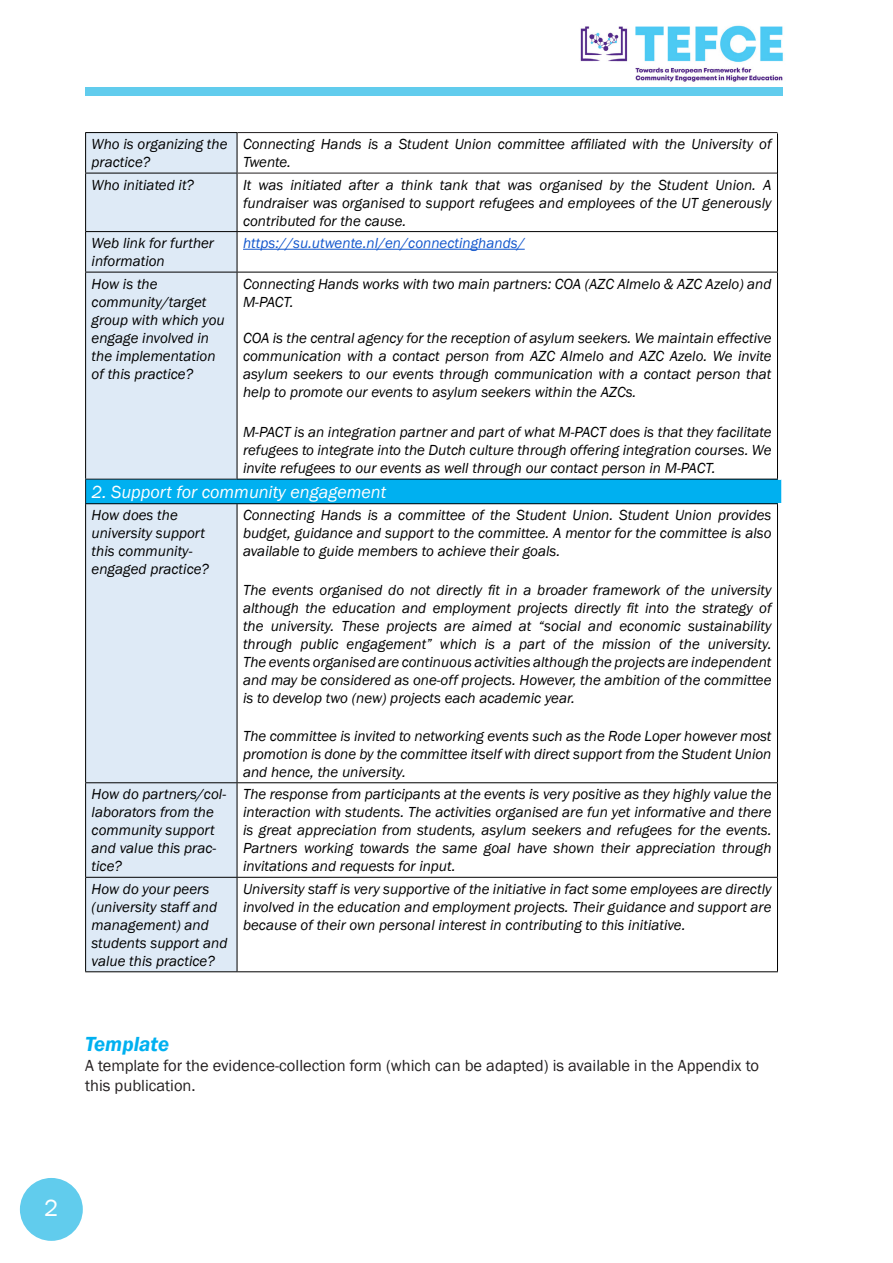
<style>
.page{position:relative;width:893px;height:1263px;background:#fff}
.page>*{position:absolute;margin:0;border:0;box-sizing:border-box;transform-origin:0 0}
.t1{font:24px "Franklin Gothic";color:#fff}
.Body{font:italic 600 21px "Franklin Gothic";color:#00b0f0}
.t2{font:italic 18px "Franklin Gothic";color:#fff}
.Body-2{font:16.5px/19.8px "Franklin Gothic";color:#231f20}
.Body-3{font:italic 15px/18px "Franklin Gothic";color:#000}
.t3{font:italic 15px "Franklin Gothic";color:#15c}
</style>
<div class="page">
<div style="left:85px;top:87px;width:697px;height:8px;background:#61cced"></div>
<div style="left:20px;top:1178px;width:63px;height:63px;background:#61cced;border-radius:50%"></div>
<img style="left:580px;top:25px;width:203px;height:57px">
<div style="left:86px;top:133px;width:151px;height:838px;background:#deeaf6"></div>
<div style="left:86px;top:479px;width:696px;height:25px;background:#00b0f0"></div>
<hr style="left:781px;top:480px;width:2px;height:23px;background:#fff">
<hr style="left:85px;top:132px;width:152px;height:1px;background:#000">
<hr style="left:237px;top:132px;width:540px;height:1px;background:#231f20">
<hr style="left:85px;top:173px;width:152px;height:1px;background:#000">
<hr style="left:237px;top:173px;width:540px;height:1px;background:#231f20">
<hr style="left:85px;top:133px;width:1px;height:40px;background:#000">
<hr style="left:85px;top:173px;width:1px;height:58px;background:#000">
<hr style="left:85px;top:232px;width:1px;height:40px;background:#000">
<hr style="left:85px;top:272px;width:1px;height:207px;background:#000">
<hr style="left:237px;top:133px;width:1px;height:40px;background:#000">
<hr style="left:777px;top:133px;width:1px;height:40px;background:#000">
<hr style="left:237px;top:173px;width:1px;height:58px;background:#000">
<hr style="left:777px;top:173px;width:1px;height:58px;background:#000">
<hr style="left:237px;top:232px;width:1px;height:40px;background:#000">
<hr style="left:777px;top:232px;width:1px;height:40px;background:#000">
<hr style="left:237px;top:272px;width:1px;height:207px;background:#000">
<hr style="left:777px;top:272px;width:1px;height:207px;background:#000">
<hr style="left:85px;top:231px;width:152px;height:1px;background:#000">
<hr style="left:237px;top:231px;width:541px;height:1px;background:#000">
<hr style="left:85px;top:272px;width:152px;height:1px;background:#000">
<hr style="left:237px;top:272px;width:541px;height:1px;background:#000">
<hr style="left:237px;top:479px;width:541px;height:1px;background:#000">
<svg style="left:85px;top:480px;width:1px;height:23px"></svg>
<hr style="left:85px;top:479px;width:152px;height:1px;background:#231f20">
<hr style="left:85px;top:503px;width:152px;height:1px;background:#000">
<hr style="left:237px;top:503px;width:541px;height:1px;background:#000">
<hr style="left:85px;top:782px;width:152px;height:1px;background:#000">
<hr style="left:237px;top:782px;width:541px;height:1px;background:#000">
<hr style="left:85px;top:877px;width:152px;height:1px;background:#000">
<hr style="left:237px;top:877px;width:541px;height:1px;background:#000">
<hr style="left:85px;top:971px;width:152px;height:1px;background:#000">
<hr style="left:237px;top:971px;width:541px;height:1px;background:#000">
<hr style="left:85px;top:504px;width:1px;height:278px;background:#000">
<hr style="left:85px;top:783px;width:1px;height:94px;background:#000">
<hr style="left:85px;top:878px;width:1px;height:93px;background:#000">
<hr style="left:237px;top:504px;width:1px;height:278px;background:#000">
<hr style="left:777px;top:504px;width:1px;height:278px;background:#000">
<hr style="left:237px;top:783px;width:1px;height:94px;background:#000">
<hr style="left:777px;top:783px;width:1px;height:94px;background:#000">
<hr style="left:237px;top:878px;width:1px;height:93px;background:#000">
<hr style="left:777px;top:878px;width:1px;height:93px;background:#000">
<hr style="left:243px;top:249px;width:282px;height:1px;background:#15c">
<p class="Body-3" style="left:92px;top:135px;width:137px">Who is organizing the practice?</p>
<p class="Body-3" style="left:243px;top:135px;width:530px">Connecting Hands is a Student Union committee affiliated with the University of<br>Twente.</p>
<p class="Body-3" style="left:92px;top:176px;width:104px">Who initiated it?</p>
<p class="Body-3" style="left:243px;top:176px;width:530px;text-align:justify">It was initiated after a think tank that was organised by the Student Union. A fundraiser was organised to support refugees and employees of the UT generously contributed for the cause.</p>
<p class="Body-3" style="left:92px;top:234px;width:124px">Web link for further information</p>
<p class="t3" style="left:243px;top:234px;width:283px">https://su.utwente.nl/en/connectinghands/</p>
<p class="Body-3" style="left:92px;top:275px;width:135px">How is the community/target group with which you engage involved in the implementation of this practice?</p>
<p class="Body-3" style="left:243px;top:275px;width:530px">Connecting Hands works with two main partners: COA (AZC Almelo &amp; AZC Azelo) and<br>M-PACT.</p>
<p class="Body-3" style="left:243px;top:329px;width:530px;text-align:justify">COA is the central agency for the reception of asylum seekers. We maintain effective communication with a contact person from AZC Almelo and AZC Azelo. We invite asylum seekers to our events through communication with a contact person that help to promote our events to asylum seekers within the AZCs.</p>
<p class="Body-3" style="left:243px;top:423px;width:530px;text-align:justify">M-PACT is an integration partner and part of what M-PACT does is that they facilitate refugees to integrate into the Dutch culture through offering integration courses. We invite refugees to our events as well through our contact person in M-PACT.</p>
<p class="t2" style="left:92px;top:480px;width:296px">2. Support for community engagement</p>
<p class="Body-3" style="left:92px;top:506px;width:119px">How does the university support this community&shy;engaged practice?</p>
<p class="Body-3" style="left:243px;top:506px;width:530px;text-align:justify">Connecting Hands is a committee of the Student Union. Student Union provides budget, guidance and support to the committee. A mentor for the committee is also available to guide members to achieve their goals.</p>
<p class="Body-3" style="left:243px;top:581px;width:530px;text-align:justify">The events organised do not directly fit in a broader framework of the university although the education and employment projects directly fit into the strategy of the university. These projects are aimed at “social and economic sustainability through public engagement” which is a part of the mission of the university.<br>The events organised are continuous activities although the projects are independent and may be considered as one-off projects. However, the ambition of the committee is to develop two (new) projects each academic year.</p>
<p class="Body-3" style="left:243px;top:727px;width:530px;text-align:justify">The committee is invited to networking events such as the Rode Loper however most promotion is done by the committee itself with direct support from the Student Union and hence, the university.</p>
<p class="Body-3" style="left:92px;top:785px;width:136px">How do partners/col&shy;laborators from the community support and value this prac&shy;tice?</p>
<p class="Body-3" style="left:243px;top:785px;width:530px;text-align:justify">The response from participants at the events is very positive as they highly value the interaction with students. The activities organised are fun yet informative and there is great appreciation from students, asylum seekers and refugees for the events.<br>Partners working towards the same goal have shown their appreciation through invitations and requests for input.</p>
<p class="Body-3" style="left:92px;top:880px;width:137px">How do your peers (university staff and management) and students support and value this practice?</p>
<p class="Body-3" style="left:243px;top:880px;width:530px;text-align:justify">University staff is very supportive of the initiative in fact some employees are directly involved in the education and employment projects. Their guidance and support are because of their own personal interest in contributing to this initiative.</p>
<p class="Body" style="left:85px;top:1030px;width:86px">Template</p>
<p class="Body-2" style="left:85px;top:1056px;width:675px">A template for the evidence-collection form (which can be adapted) is available in the Appendix to this publication.</p>
<h1 class="t1" style="left:44px;top:1193px;width:16px">2</h1>
</div>
